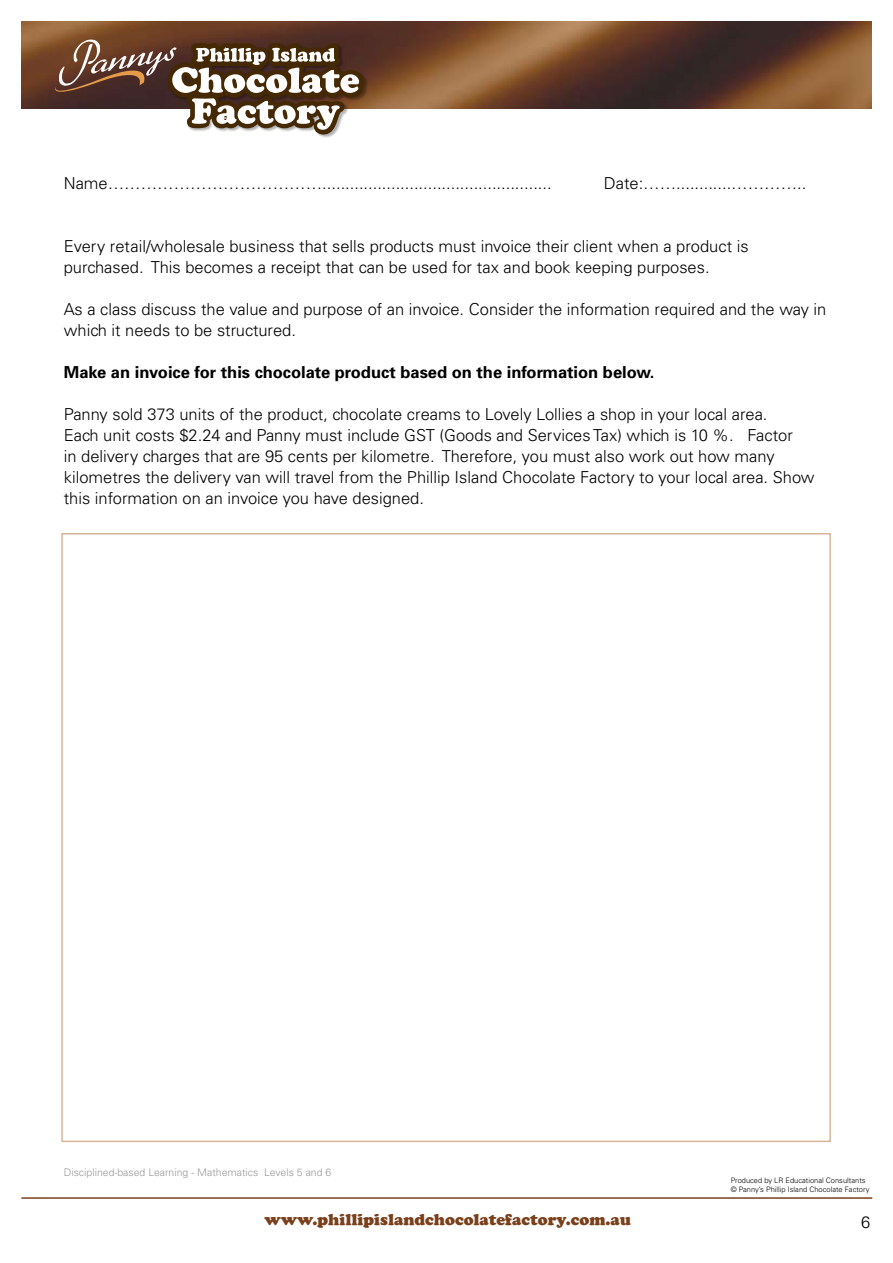
<style>
.page{position:relative;width:893px;height:1263px;background:#fff}
.page>*{position:absolute;margin:0;border:0;box-sizing:border-box;transform-origin:0 0}
.t1{font:300 16.5px/21px "Univers";color:#000}
.t2{font:700 16.5px "Univers";color:#000}
.t3{font:900 16.5px "Cooper";color:#7a401b}
.t4{font:300 10.5px "Univers";color:#999}
.t5{font:300 7.5px/9px "Univers";color:#000}
</style>
<div class="page">
<img style="left:21px;top:21px;width:851px;height:88px">
<svg style="left:360px;top:21px;width:8px;height:88px"></svg>
<svg style="left:45px;top:21px;width:315px;height:117px"></svg>
<hr style="left:21px;top:1197px;width:851px;height:2px;background:#7a401b">
<p class="t1" style="left:64px;top:172px;width:489px">Name…………………………………..................................................</p>
<p class="t1" style="left:604px;top:172px;width:204px">Date:……............…………..</p>
<p class="t1" style="left:64px;top:235px;width:686px">Every retail/wholesale business that sells products must invoice their client when a product is purchased. This becomes a receipt that can be used for tax and book keeping purposes.</p>
<p class="t1" style="left:64px;top:298px;width:764px">As a class discuss the value and purpose of an invoice. Consider the information required and the way in which it needs to be structured.</p>
<p class="t2" style="left:64px;top:362px;width:592px">Make an invoice for this chocolate product based on the information below.</p>
<p class="t1" style="left:64px;top:403px;width:752px">Panny sold 373 units of the product, chocolate creams to Lovely Lollies a shop in your local area.<br>Each unit costs $2.24 and Panny must include GST (Goods and Services Tax) which is 10 %. Factor<br>in delivery charges that are 95 cents per kilometre. Therefore, you must also work out how many kilometres the delivery van will travel from the Phillip Island Chocolate Factory to your local area. Show this information on an invoice you have designed.</p>
<p class="t4" style="left:64px;top:1166px;width:269px">Disciplined-based Learning - Mathematics Levels 5 and 6</p>
<p class="t3" style="left:264px;top:1209px;width:368px">www.phillipislandchocolatefactory.com.au</p>
<p class="t5" style="left:731px;top:1175px;width:140px">Produced by LR Educational Consultants © Panny’s Phillip Island Chocolate Factory</p>
<p class="t1" style="left:861px;top:1211px;width:11px">6</p>
</div>
